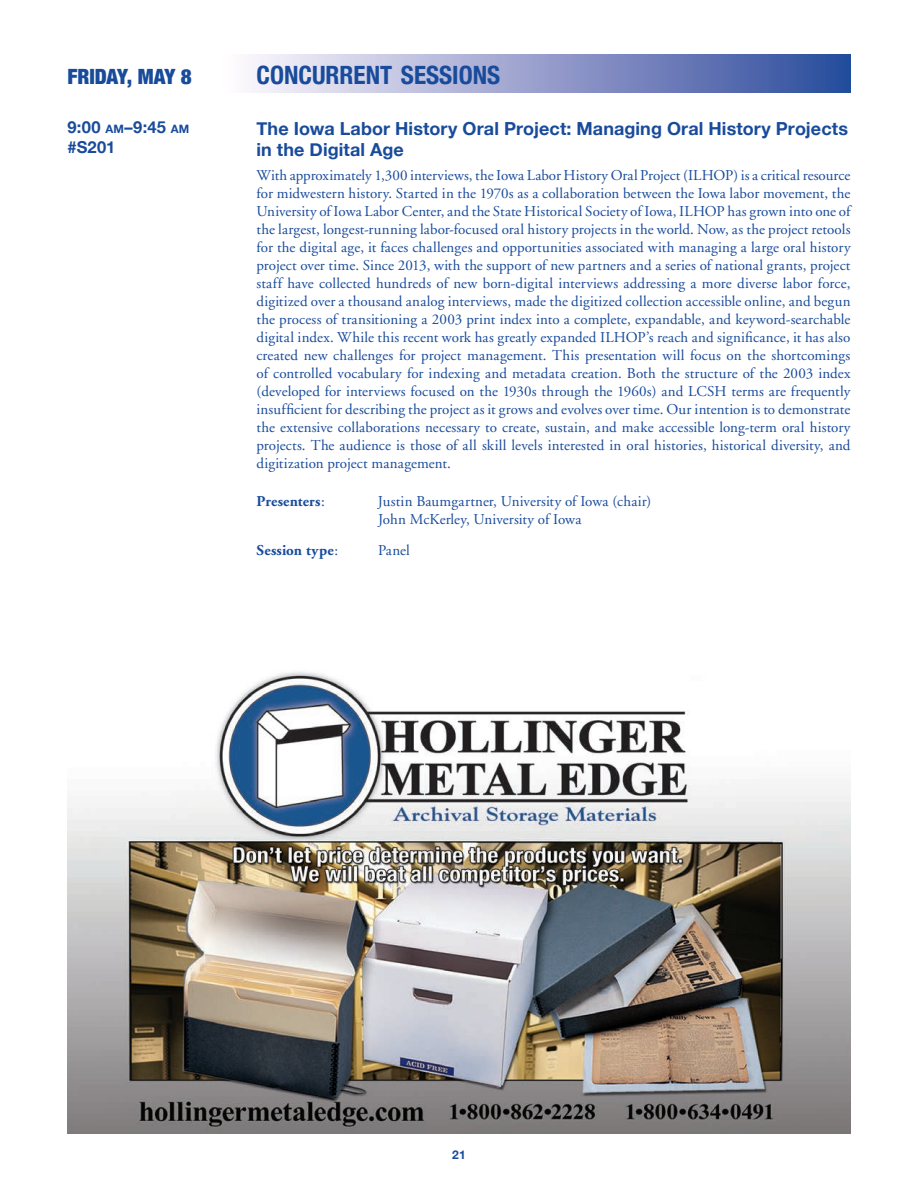
<style>
.page{position:relative;width:918px;height:1188px;background:#fff}
.page>*{position:absolute;margin:0;border:0;box-sizing:border-box;transform-origin:0 0}
.Right_Main_Session_H{font:700 condensed 25.2px "Helvetica Neue";color:#194b9b}
.Right_Main_Session_H-2{font:900 condensed 21px "Helvetica Neue";letter-spacing:-.005em;color:#194b9b}
._00_Session_Name_SpA{font:700 18px/21px "Helvetica Neue";letter-spacing:.005em;color:#194b9b}
._00_Session_Date___T{font:700 16.5px/19.5px "Helvetica Neue";letter-spacing:.015em;color:#194b9b}
._02_ParagraphText_No{font:15px/18px "Adobe Garamond";letter-spacing:.01em;color:#194b9b;text-align:justify}
._03_Instructor_10Pt{font:15px "Adobe Garamond";letter-spacing:.01em;color:#194b9b}
._04_Instructor_10Pt{font:15px "Adobe Garamond";color:#194b9b}
._03_Instructor_10Pt-2{font:700 15px "Adobe Garamond";letter-spacing:.01em;color:#194b9b}
.t1{font:700 12px "Helvetica Neue";color:#194b9b}
.s1{font-style:inherit}
.s2{font-size:11.55px}
.s3{font-weight:400}
</style>
<div class="page">
<svg style="left:252px;top:54px;width:598px;height:39px"></svg>
<img style="left:68px;top:672px;width:782px;height:462px">
<p class="Right_Main_Session_H-2" style="left:68px;top:59px;width:126px">FRIDAY, MAY 8</p>
<p class="Right_Main_Session_H" style="left:256px;top:54px;width:245px">CONCURRENT SESSIONS</p>
<p class="_00_Session_Date___T" style="left:68px;top:118px;width:123px"><span class="s1">9:00</span> <span class="s2">AM</span>–9:45 <span class="s2">AM </span>#S201</p>
<p class="_00_Session_Name_SpA" style="left:256px;top:118px;width:593px">The Iowa Labor History Oral Project: Managing Oral History Projects in the Digital Age</p>
<p class="_02_ParagraphText_No" style="left:256px;top:167px;width:596px">With approximately 1,300 interviews, the Iowa Labor History Oral Project (ILHOP) is a critical resource for midwestern history. Started in the 1970s as a collaboration between the Iowa labor movement, the University of Iowa Labor Center, and the State Historical Society of Iowa, ILHOP has grown into one of the largest, longest-running labor-focused oral history projects in the world. Now, as the project retools for the digital age, it faces challenges and opportunities associated with managing a large oral history project over time. Since 2013, with the support of new partners and a series of national grants, project staff have collected hundreds of new born-digital interviews addressing a more diverse labor force, digitized over a thousand analog interviews, made the digitized collection accessible online, and begun the process of transitioning a 2003 print index into a complete, expandable, and keyword-searchable digital index. While this recent work has greatly expanded ILHOP’s reach and significance, it has also created new challenges for project management. This presentation will focus on the shortcomings of controlled vocabulary for indexing and metadata creation. Both the structure of the 2003 index (developed for interviews focused on the 1930s through the 1960s) and LCSH terms are frequently insufficient for describing the project as it grows and evolves over time. Our intention is to demonstrate the extensive collaborations necessary to create, sustain, and make accessible long-term oral history projects. The audience is those of all skill levels interested in oral histories, historical diversity, and digitization project management.</p>
<p class="_03_Instructor_10Pt-2" style="left:256px;top:493px;width:70px">Presenters<span class="s3">:</span></p>
<p class="_03_Instructor_10Pt" style="left:378px;top:493px;width:275px">Justin Baumgartner, University of Iowa (chair)</p>
<p class="_04_Instructor_10Pt" style="left:378px;top:511px;width:205px">John McKerley, University of Iowa</p>
<p class="_03_Instructor_10Pt-2" style="left:256px;top:542px;width:83px">Session type<span class="s3">:</span></p>
<p class="_03_Instructor_10Pt" style="left:378px;top:542px;width:33px">Panel</p>
<p class="t1" style="left:452px;top:1145px;width:15px">21</p>
</div>
